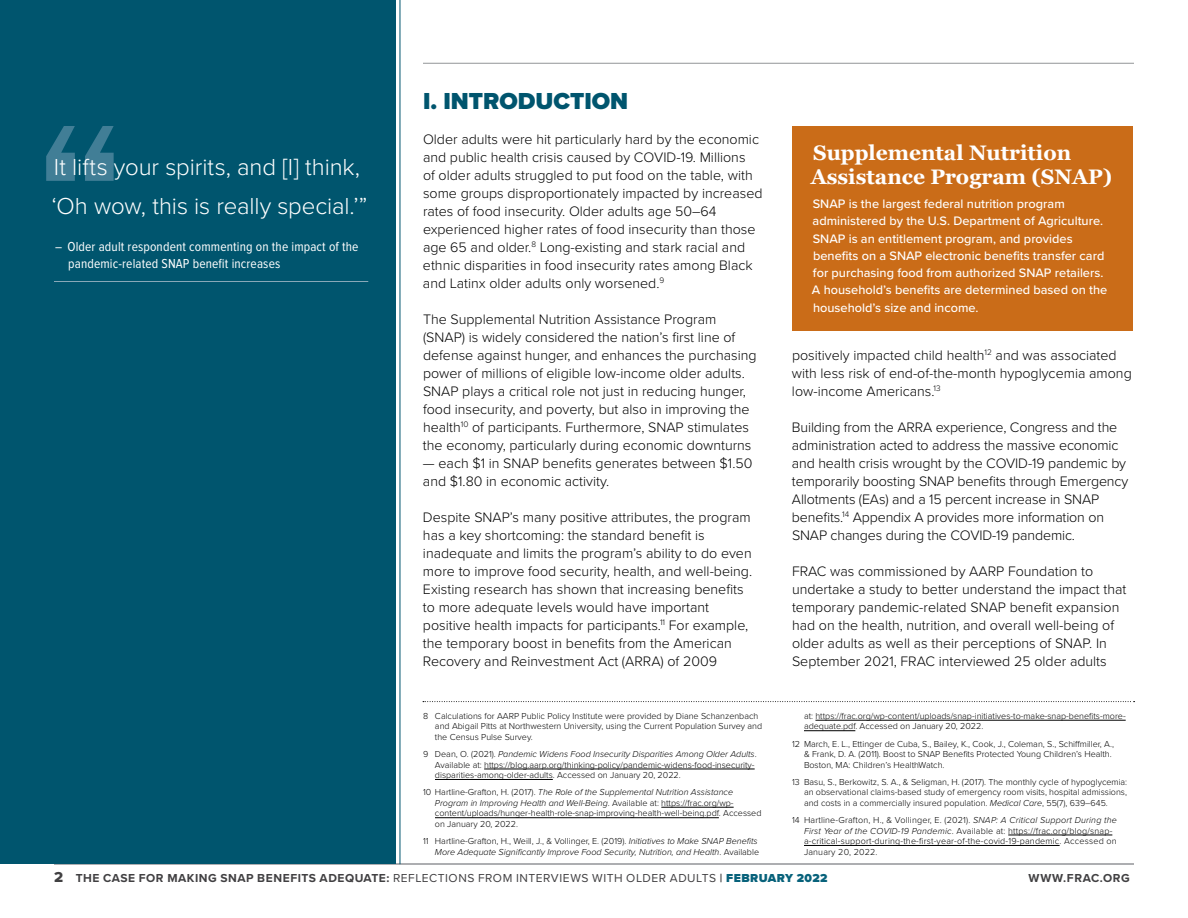
<style>
.page{position:relative;width:1188px;height:918px;background:#fff}
.page>*{position:absolute;margin:0;border:0;box-sizing:border-box;transform-origin:0 0}
.t1{font:300 24px/39px "Proxima Nova";letter-spacing:-.005em;color:#fff}
.t2{font:900 24px "Proxima Nova";color:#00556e}
.t3{font:700 21px/24px "Georgia";color:#fff}
.t4{font:300 14.25px/18px "Proxima Nova";color:#000}
.t5{font:13.5px/16.5px "Proxima Nova Cond";letter-spacing:.01em;color:#fff}
.t6{font:500 12.75px/17.2px "Proxima Nova";color:#fff}
.t7{font:12px "Proxima Nova";letter-spacing:.045em;color:#414042}
.t8{font:700 12px "Proxima Nova";letter-spacing:.045em;color:#414042}
.t9{font:300 9px/10.5px "Proxima Nova";color:#000}
.t10{font:300 9px/10.5px "Proxima Nova";letter-spacing:.02em;color:#000}
.t11{font:italic 300 9px/10.5px "Proxima Nova";color:#000;text-align:right}
.s1{font-style:italic}
.s2{font-style:normal}
.s3{font-family:"Proxima Nova Extrabld";font-size:15px}
.s4{font-weight:700}
.s5{font-weight:900;color:#08627b}
</style>
<div class="page">
<hr style="left:54px;top:864px;width:1080px;height:1px;background:#939598">
<hr style="left:423px;top:63px;width:711px;height:1px;background:#939598">
<div style="left:0;top:0;width:396px;height:864px;background:#00556e"></div>
<hr style="left:400px;top:0;width:1px;height:864px;background:#00556e">
<div style="left:793px;top:127px;width:340px;height:204px;background:#ca6c18"></div>
<hr style="left:484px;top:769px;width:271px;height:1px;background:#000">
<hr style="left:435px;top:779px;width:118px;height:1px;background:#000">
<hr style="left:661px;top:807px;width:73px;height:1px;background:#000">
<hr style="left:435px;top:817px;width:284px;height:1px;background:#000">
<hr style="left:815px;top:720px;width:311px;height:1px;background:#000">
<hr style="left:804px;top:730px;width:51px;height:1px;background:#000">
<hr style="left:1008px;top:835px;width:104px;height:1px;background:#000">
<hr style="left:804px;top:845px;width:256px;height:1px;background:#000">
<svg style="left:423px;top:701px;width:712px;height:1px"></svg>
<svg style="left:46px;top:126px;width:29px;height:55px"></svg>
<svg style="left:85px;top:126px;width:29px;height:55px"></svg>
<hr style="left:54px;top:281px;width:314px;height:1px;background:#89a9b9">
<h1 class="t1" style="left:52px;top:147px;width:317px">It lifts your spirits, and [I] think, ‘Oh wow, this is really special.’”</h1>
<p class="t5" style="left:68px;top:239px;width:292px;text-indent:-13px">– Older adult respondent commenting on the impact of the pandemic-related SNAP benefit increases</p>
<h1 class="t2" style="left:423px;top:83px;width:207px">I. INTRODUCTION</h1>
<p class="t4" style="left:423px;top:129px;width:341px">Older adults were hit particularly hard by the economic and public health crisis caused by COVID-19. Millions<br>of older adults struggled to put food on the table, with some groups disproportionately impacted by increased rates of food insecurity. Older adults age 50–64 experienced higher rates of food insecurity than those age 65 and older.<sup>8</sup> Long-existing and stark racial and ethnic disparities in food insecurity rates among Black and Latinx older adults only worsened.<sup>9</sup></p>
<p class="t4" style="left:423px;top:309px;width:335px">The Supplemental Nutrition Assistance Program (SNAP) is widely considered the nation’s first line of defense against hunger, and enhances the purchasing power of millions of eligible low-income older adults.<br>SNAP plays a critical role not just in reducing hunger, food insecurity, and poverty, but also in improving the health<sup>10</sup> of participants. Furthermore, SNAP stimulates the economy, particularly during economic downturns</p>
<p class="t4" style="left:423px;top:453px;width:331px">— each $1 in SNAP benefits generates between $1.50 and $1.80 in economic activity.</p>
<p class="t4" style="left:423px;top:507px;width:331px">Despite SNAP’s many positive attributes, the program has a key shortcoming: the standard benefit is inadequate and limits the program’s ability to do even more to improve food security, health, and well-being.<br>Existing research has shown that increasing benefits to more adequate levels would have important positive health impacts for participants.<sup>11</sup> For example, the temporary boost in benefits from the American Recovery and Reinvestment Act (ARRA) of 2009</p>
<p class="t9" style="left:435px;top:710px;width:329px;text-indent:-12px">8 Calculations for AARP Public Policy Institute were provided by Diane Schanzenbach and Abigail Pitts at Northwestern University, using the Current Population Survey and the Census Pulse Survey.</p>
<p class="t9" style="left:435px;top:748px;width:323px;text-indent:-12px">9 Dean, O. (2021). <span class="s1">Pandemic Widens Food Insecurity Disparities Among Older Adults</span>.<br>Available at: https://blog.aarp.org/thinking-policy/pandemic-widens-food-insecurity&shy;disparities-among-older-adults. Accessed on January 20, 2022.</p>
<p class="t9" style="left:435px;top:787px;width:328px;text-indent:-12px">10 Hartline-Grafton, H. (2017). <span class="s1">The Role of the Supplemental Nutrition Assistance Program in Improving Health and Well-Being</span>. Available at: https://frac.org/wp&shy;content/uploads/hunger-health-role-snap-improving-health-well-being.pdf. Accessed on January 20, 2022.</p>
<p class="t11" style="left:423px;top:835px;width:338px"><span class="s2">11 Hartline-Grafton, H., Weill, J., &amp; Vollinger, E. (2019).</span> Initiatives to Make SNAP Benefits<br>More Adequate Significantly Improve Food Security, Nutrition, and Health<span class="s2">. Available</span></p>
<h2 class="t3" style="left:811px;top:141px;width:303px">Supplemental Nutrition<br>Assistance Program (SNAP)</h2>
<p class="t6" style="left:812px;top:195px;width:297px">SNAP is the largest federal nutrition program administered by the U.S. Department of Agriculture.<br>SNAP is an entitlement program, and provides benefits on a SNAP electronic benefits transfer card for purchasing food from authorized SNAP retailers.<br>A household’s benefits are determined based on the household’s size and income.</p>
<p class="t4" style="left:792px;top:345px;width:341px">positively impacted child health<sup>12</sup> and was associated with less risk of end-of-the-month hypoglycemia among low-income Americans.<sup>13</sup></p>
<p class="t4" style="left:792px;top:417px;width:338px">Building from the ARRA experience, Congress and the administration acted to address the massive economic and health crisis wrought by the COVID-19 pandemic by temporarily boosting SNAP benefits through Emergency Allotments (EAs) and a 15 percent increase in SNAP benefits.<sup>14</sup> Appendix A provides more information on SNAP changes during the COVID-19 pandemic.</p>
<p class="t4" style="left:792px;top:561px;width:336px">FRAC was commissioned by AARP Foundation to undertake a study to better understand the impact that temporary pandemic-related SNAP benefit expansion had on the health, nutrition, and overall well-being of older adults as well as their perceptions of SNAP. In September 2021, FRAC interviewed 25 older adults</p>
<p class="t9" style="left:804px;top:710px;width:323px">at: https://frac.org/wp-content/uploads/snap-initiatives-to-make-snap-benefits-more&shy;adequate.pdf. Accessed on January 20, 2022.</p>
<p class="t9" style="left:804px;top:738px;width:312px;text-indent:-12px">12 March, E. L., Ettinger de Cuba, S., Bailey, K., Cook, J., Coleman, S., Schiffmiller, A., &amp; Frank, D. A. (2011). Boost to SNAP Benefits Protected Young Children’s Health.<br>Boston, MA: Children’s HealthWatch.</p>
<p class="t9" style="left:804px;top:776px;width:325px;text-align:justify;text-indent:-12px">13 Basu, S., Berkowitz, S. A., &amp; Seligman, H. (2017). The monthly cycle of hypoglycemia: an observational claims-based study of emergency room visits, hospital admissions, and costs in a commercially insured population. <span class="s1">Medical Care</span>, 55(7), 639–645.</p>
<p class="t10" style="left:804px;top:814px;width:314px;text-indent:-12px">14 Hartline-Grafton, H., &amp; Vollinger, E. (2021). <span class="s1">SNAP: A Critical Support During the First Year of the COVID-19 Pandemic</span>. Available at: https://frac.org/blog/snap&shy;a-critical-support-during-the-first-year-of-the-covid-19-pandemic. Accessed on January 20, 2022.</p>
<p class="t7" style="left:54px;top:869px;width:775px"><span class="s3">2</span> <span class="s4">THE CASE FOR MAKING SNAP BENEFITS ADEQUATE:</span> REFLECTIONS FROM INTERVIEWS WITH OLDER ADULTS <span class="s4">|</span> <span class="s5">FEBRUARY 2022</span></p>
<p class="t8" style="left:1028px;top:869px;width:103px">WWW.FRAC.ORG</p>
</div>
